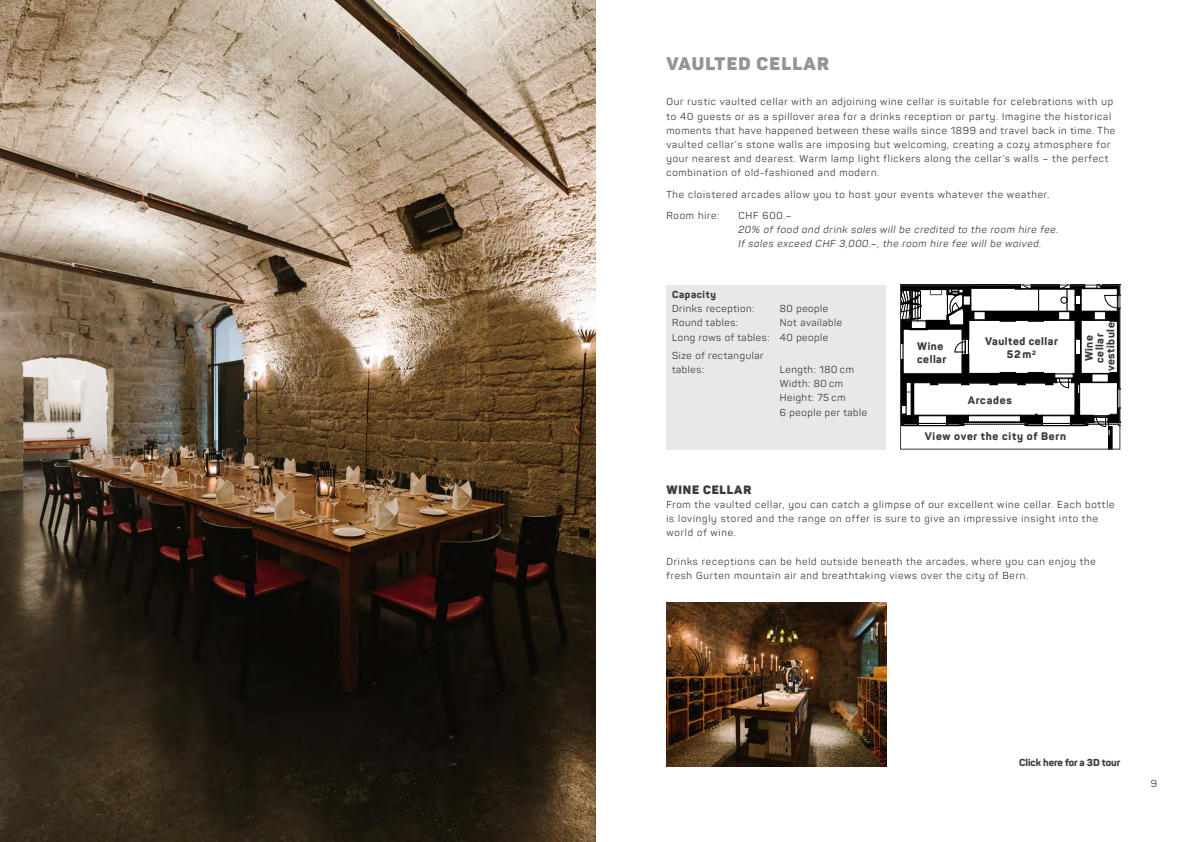
<style>
.page{position:relative;width:1191px;height:842px;background:#fff}
.page>*{position:absolute;margin:0;border:0;box-sizing:border-box;transform-origin:0 0}
.t1{font:18px "Panton Black Caps";letter-spacing:.07em;color:#93949b}
.t2{font:12px "Panton Black Caps";letter-spacing:.07em;color:#3b3b3a}
.t3{font:800 10.8px/13px "Panton";letter-spacing:.05em;color:#3b3b3a;text-align:center}
.t4{font:800 10.8px "Panton";letter-spacing:.07em;color:#3b3b3a}
.t5{font:10px/14.2px "Panton";letter-spacing:.08em;color:#3b3b3a}
.t6{font:10px/14.2px "Panton";letter-spacing:.06em;color:#3b3b3a}
.t7{font:italic 10px/14.2px "Panton";letter-spacing:.07em;color:#3b3b3a}
.t8{font:800 10px "Panton";color:#3a3c42}
.t9{font:800 10px "Panton";letter-spacing:.06em;color:#3b3b3a}
</style>
<div class="page">
<img style="left:0;top:0;width:595px;height:842px">
<svg style="left:900px;top:284px;width:220px;height:163px"></svg>
<div style="left:900px;top:285px;width:220px;height:164px;border:1px solid #3a3c42"></div>
<div style="left:666px;top:285px;width:220px;height:164px;background:#e8e8ea"></div>
<img style="left:666px;top:602px;width:220px;height:165px">
<h1 class="t1" style="left:666px;top:52px;width:164px">VAULTED CELLAR</h1>
<p class="t5" style="left:666px;top:95px;width:450px">Our rustic vaulted cellar with an adjoining wine cellar is suitable for celebrations with up to 40 guests or as a spillover area for a drinks reception or party. Imagine the historical moments that have happened between these walls since 1899 and travel back in time. The vaulted cellar’s stone walls are imposing but welcoming, creating a cozy atmosphere for your nearest and dearest. Warm lamp light flickers along the cellar’s walls – the perfect combination of old-fashioned and modern.</p>
<p class="t5" style="left:666px;top:183px;width:384px;line-height:21.3px">The cloistered arcades allow you to host your events whatever the weather.<br>Room hire:</p>
<p class="t5" style="left:738px;top:208px;width:55px">CHF 600.–</p>
<p class="t7" style="left:738px;top:222px;width:321px">20% of food and drink sales will be credited to the room hire fee.<br>If sales exceed CHF 3,000.–, the room hire fee will be waived.</p>
<p class="t9" style="left:672px;top:288px;width:45px">Capacity</p>
<p class="t6" style="left:672px;top:301px;width:84px">Drinks reception:</p>
<p class="t6" style="left:780px;top:301px;width:50px">80 people</p>
<p class="t6" style="left:672px;top:316px;width:67px">Round tables:</p>
<p class="t6" style="left:672px;top:316px;width:172px;text-indent:108px">Not available<br>Long rows of tables: 40 people</p>
<p class="t6" style="left:672px;top:348px;width:93px">Size of rectangular tables:</p>
<p class="t6" style="left:780px;top:362px;width:89px">Length: 180 cm<br>Width: 80 cm<br>Height: 75 cm<br>6 people per table</p>
<p class="t3" style="left:917px;top:339px;width:31px;text-align:left">Wine cellar</p>
<p class="t3" style="left:985px;top:335px;width:74px">Vaulted cellar<br>52m<sup>2</sup></p>
<p class="t4" style="left:967px;top:393px;width:46px">Arcades</p>
<p class="t4" style="left:924px;top:429px;width:143px">View over the city of Bern</p>
<p class="t3" style="left:1083px;top:371px;width:50px;line-height:10.8px;rotate:-90deg">Wine cellar vestibule</p>
<p class="t2" style="left:666px;top:482px;width:86px">WINE CELLAR</p>
<p class="t5" style="left:666px;top:497px;width:450px">From the vaulted cellar, you can catch a glimpse of our excellent wine cellar. Each bottle is lovingly stored and the range on offer is sure to give an impressive insight into the world of wine.</p>
<p class="t5" style="left:666px;top:554px;width:431px">Drinks receptions can be held outside beneath the arcades, where you can enjoy the fresh Gurten mountain air and breathtaking views over the city of Bern.</p>
<p class="t8" style="left:1019px;top:757px;width:103px">Click here for a 3D tour</p>
<p class="t5" style="left:1150px;top:776px;width:8px">9</p>
</div>
